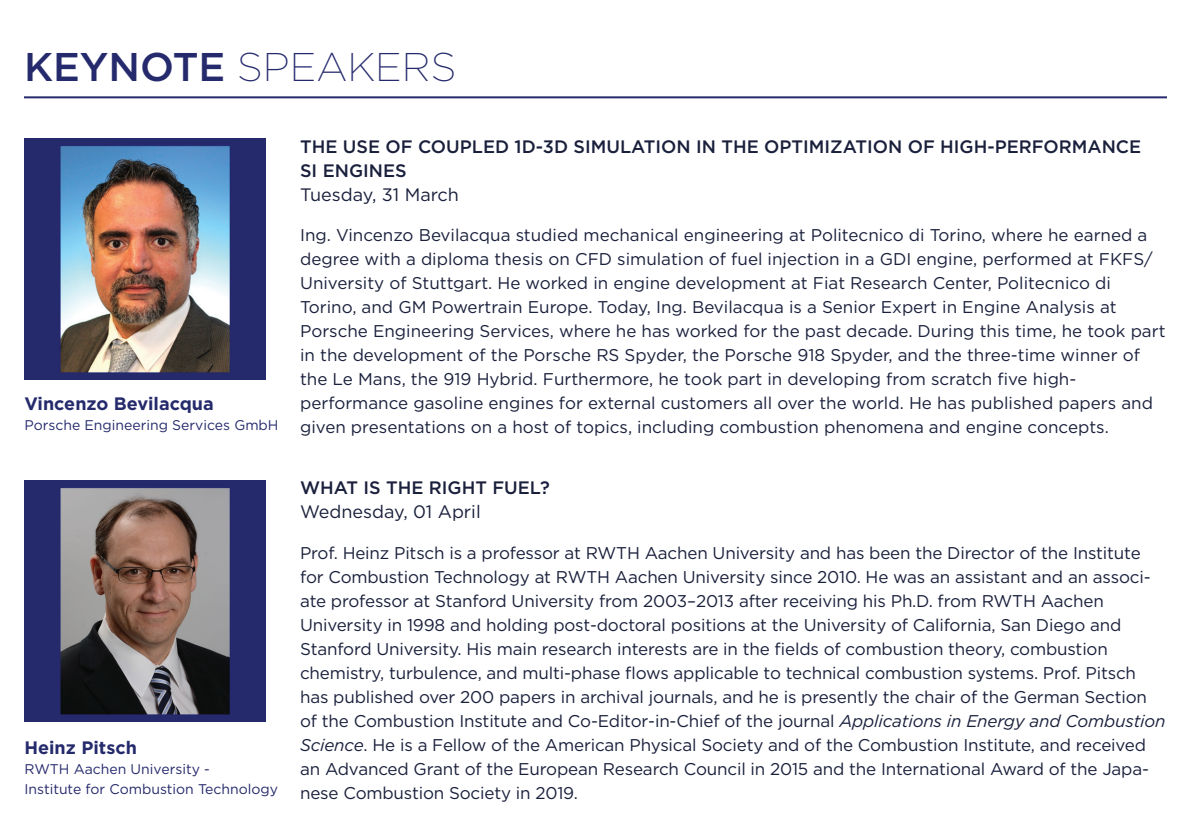
<style>
.page{position:relative;width:1191px;height:840px;background:#fff}
.page>*{position:absolute;margin:0;border:0;box-sizing:border-box;transform-origin:0 0}
.t1{font:200 40px "Gotham";color:#252a6c}
.t2{font:500 18px/24px "Gotham";color:#1a203c}
.t3{font:18px "Gotham";color:#1a203c}
.t4{font:700 18px "Gotham";color:#252a6c}
.t5{font:17px/24px "Gotham";letter-spacing:-.01em;color:#1a203c}
.t6{font:14px/20px "Gotham";color:#252a6c}
.s1{font-weight:500}
.s2{font-style:italic}
</style>
<div class="page">
<hr style="left:24px;top:96px;width:1143px;height:2px;background:#252a6c">
<img style="left:25px;top:480px;width:241px;height:241px">
<img style="left:25px;top:139px;width:241px;height:240px">
<h1 class="t1" style="left:24px;top:42px;width:434px"><span class="s1">KEYNOTE</span> SPEAKERS</h1>
<p class="t4" style="left:24px;top:391px;width:191px">Vincenzo Bevilacqua</p>
<p class="t6" style="left:24px;top:414px;width:255px">Porsche Engineering Services GmbH</p>
<p class="t4" style="left:24px;top:734px;width:114px">Heinz Pitsch</p>
<p class="t6" style="left:24px;top:757px;width:255px">RWTH Aachen University -<br>Institute for Combustion Technology</p>
<p class="t2" style="left:300px;top:134px;width:842px">THE USE OF COUPLED 1D-3D SIMULATION IN THE OPTIMIZATION OF HIGH-PERFORMANCE<br>SI ENGINES</p>
<p class="t3" style="left:300px;top:183px;width:160px">Tuesday, 31 March</p>
<p class="t5" style="left:300px;top:222px;width:867px">Ing. Vincenzo Bevilacqua studied mechanical engineering at Politecnico di Torino, where he earned a degree with a diploma thesis on CFD simulation of fuel injection in a GDI engine, performed at FKFS/ University of Stuttgart. He worked in engine development at Fiat Research Center, Politecnico di Torino, and GM Powertrain Europe. Today, Ing. Bevilacqua is a Senior Expert in Engine Analysis at Porsche Engineering Services, where he has worked for the past decade. During this time, he took part in the development of the Porsche RS Spyder, the Porsche 918 Spyder, and the three-time winner of the Le Mans, the 919 Hybrid. Furthermore, he took part in developing from scratch five high&shy;performance gasoline engines for external customers all over the world. He has published papers and given presentations on a host of topics, including combustion phenomena and engine concepts.</p>
<p class="t2" style="left:300px;top:475px;width:251px">WHAT IS THE RIGHT FUEL?</p>
<p class="t3" style="left:300px;top:500px;width:182px">Wednesday, 01 April</p>
<p class="t5" style="left:300px;top:540px;width:867px">Prof. Heinz Pitsch is a professor at RWTH Aachen University and has been the Director of the Institute for Combustion Technology at RWTH Aachen University since 2010. He was an assistant and an associ&shy;ate professor at Stanford University from 2003–2013 after receiving his Ph.D. from RWTH Aachen University in 1998 and holding post-doctoral positions at the University of California, San Diego and Stanford University. His main research interests are in the fields of combustion theory, combustion chemistry, turbulence, and multi-phase flows applicable to technical combustion systems. Prof. Pitsch has published over 200 papers in archival journals, and he is presently the chair of the German Section of the Combustion Institute and Co-Editor-in-Chief of the journal <span class="s2">Applications in Energy and Combustion Science</span>. He is a Fellow of the American Physical Society and of the Combustion Institute, and received an Advanced Grant of the European Research Council in 2015 and the International Award of the Japa&shy;nese Combustion Society in 2019.</p>
</div>
